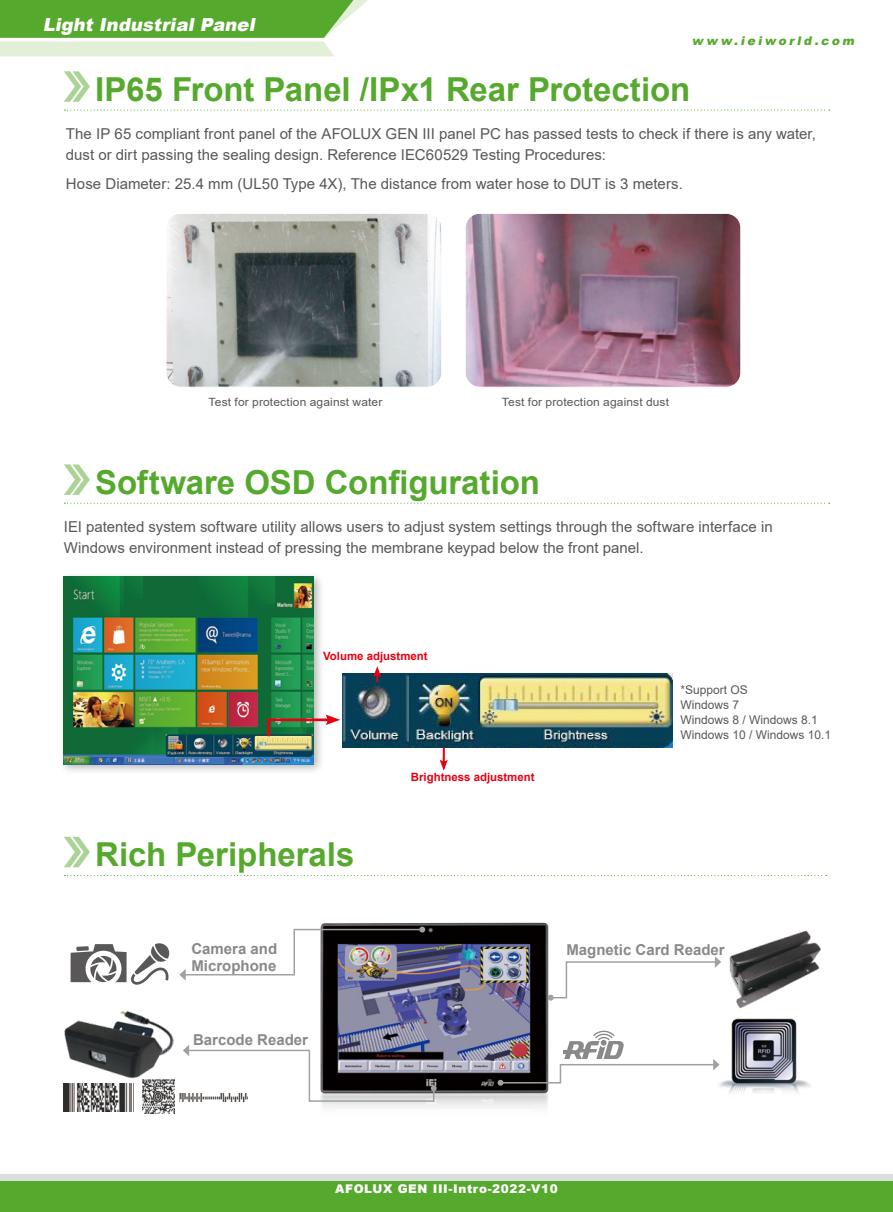
<style>
.page{position:relative;width:893px;height:1212px;background:#fff}
.page>*{position:absolute;margin:0;border:0;box-sizing:border-box;transform-origin:0 0}
.t1{font:700 33px "Arial";letter-spacing:-.005em;color:#55a92d}
.t2{font:italic 900 18px "Arial";color:#fff}
.t3{font:15px/21px "Arial";color:#595757}
.t4{font:700 15px/16.5px "Arial";color:#898989}
.t5{font:12px/15px "Arial";color:#595757}
.t6{font:900 12px "Arial";letter-spacing:.05em;color:#fff}
.t7{font:italic 900 12px "Arial";color:#55a92d}
.t8{font:11.4px "Arial";letter-spacing:.01em;color:#595757;scale:1.05 1}
.t9{font:700 11.4px "Arial";color:#e60012}
</style>
<div class="page">
<svg style="left:0;top:0;width:368px;height:56px;background:#8ec572"></svg>
<div style="left:0;top:1174px;width:893px;height:38px;background:#dcdddd"></div>
<div style="left:0;top:1181px;width:893px;height:31px;background:#55a92d"></div>
<svg style="left:64px;top:875px;width:763px;height:1px"></svg>
<svg style="left:64px;top:837px;width:26px;height:30px"></svg>
<img style="left:719px;top:1018px;width:92px;height:76px">
<img style="left:320px;top:922px;width:229px;height:186px">
<img style="left:64px;top:1011px;width:110px;height:67px">
<img style="left:729px;top:931px;width:92px;height:78px">
<svg style="left:179px;top:926px;width:246px;height:54px"></svg>
<svg style="left:183px;top:1044px;width:254px;height:58px"></svg>
<svg style="left:548px;top:956px;width:173px;height:45px"></svg>
<svg style="left:497px;top:1030px;width:222px;height:56px"></svg>
<img style="left:64px;top:1083px;width:70px;height:28px">
<img style="left:142px;top:1080px;width:32px;height:33px">
<img style="left:180px;top:1093px;width:67px;height:9px">
<svg style="left:71px;top:943px;width:99px;height:42px"></svg>
<div style="left:59px;top:571px;width:266px;height:204px;background:#000;opacity:.29"></div>
<img style="left:64px;top:576px;width:250px;height:188px">
<svg style="left:266px;top:714px;width:74px;height:25px"></svg>
<hr style="left:443px;top:741px;width:2px;height:22px;background:#e60012">
<svg style="left:440px;top:759px;width:8px;height:12px"></svg>
<img style="left:343px;top:674px;width:329px;height:74px">
<svg style="left:373px;top:666px;width:8px;height:16px"></svg>
<img style="left:168px;top:215px;width:272px;height:170px">
<div style="left:166px;top:213px;width:276px;height:174px;border:1px solid #fff;border-radius:14px"></div>
<img style="left:467px;top:215px;width:274px;height:170px">
<div style="left:465px;top:213px;width:276px;height:174px;border:1px solid #fff;border-radius:14px"></div>
<svg style="left:64px;top:110px;width:766px;height:1px"></svg>
<svg style="left:64px;top:71px;width:26px;height:31px"></svg>
<svg style="left:64px;top:503px;width:766px;height:1px"></svg>
<svg style="left:64px;top:464px;width:26px;height:31px"></svg>
<p class="t2" style="left:43px;top:12px;width:218px">Light Industrial Panel</p>
<p class="t7" style="left:692px;top:32px;width:167px">www.ieiworld.com</p>
<h1 class="t1" style="left:95px;top:66px;width:597px">IP65 Front Panel /IPx1 Rear Protection</h1>
<p class="t3" style="left:66px;top:123px;width:751px">The IP 65 compliant front panel of the AFOLUX GEN III panel PC has passed tests to check if there is any water, dust or dirt passing the sealing design. Reference IEC60529 Testing Procedures:</p>
<p class="t3" style="left:66px;top:173px;width:618px">Hose Diameter: 25.4 mm (UL50 Type 4X), The distance from water hose to DUT is 3 meters.</p>
<p class="t8" style="left:208px;top:394px;width:167px">Test for protection against water</p>
<p class="t8" style="left:502px;top:394px;width:161px">Test for protection against dust</p>
<h1 class="t1" style="left:95px;top:459px;width:446px">Software OSD Configuration</h1>
<p class="t3" style="left:64px;top:516px;width:710px">IEI patented system software utility allows users to adjust system settings through the software interface in<br>Windows environment instead of pressing the membrane keypad below the front panel.</p>
<p class="t9" style="left:323px;top:648px;width:106px">Volume adjustment</p>
<h1 class="t1" style="left:95px;top:831px;width:261px">Rich Peripherals</h1>
<p class="t4" style="left:191px;top:941px;width:87px">Camera and<br>Microphone</p>
<p class="t4" style="left:193px;top:1032px;width:117px">Barcode Reader</p>
<p class="t9" style="left:411px;top:769px;width:125px">Brightness adjustment</p>
<p class="t5" style="left:680px;top:682px;width:152px">*Support OS<br>Windows 7<br>Windows 8 / Windows 8.1<br>Windows 10 / Windows 10.1</p>
<p class="t4" style="left:566px;top:942px;width:160px">Magnetic Card Reader</p>
<p class="t6" style="left:335px;top:1180px;width:224px">AFOLUX GEN III-Intro-2022-V10</p>
</div>
